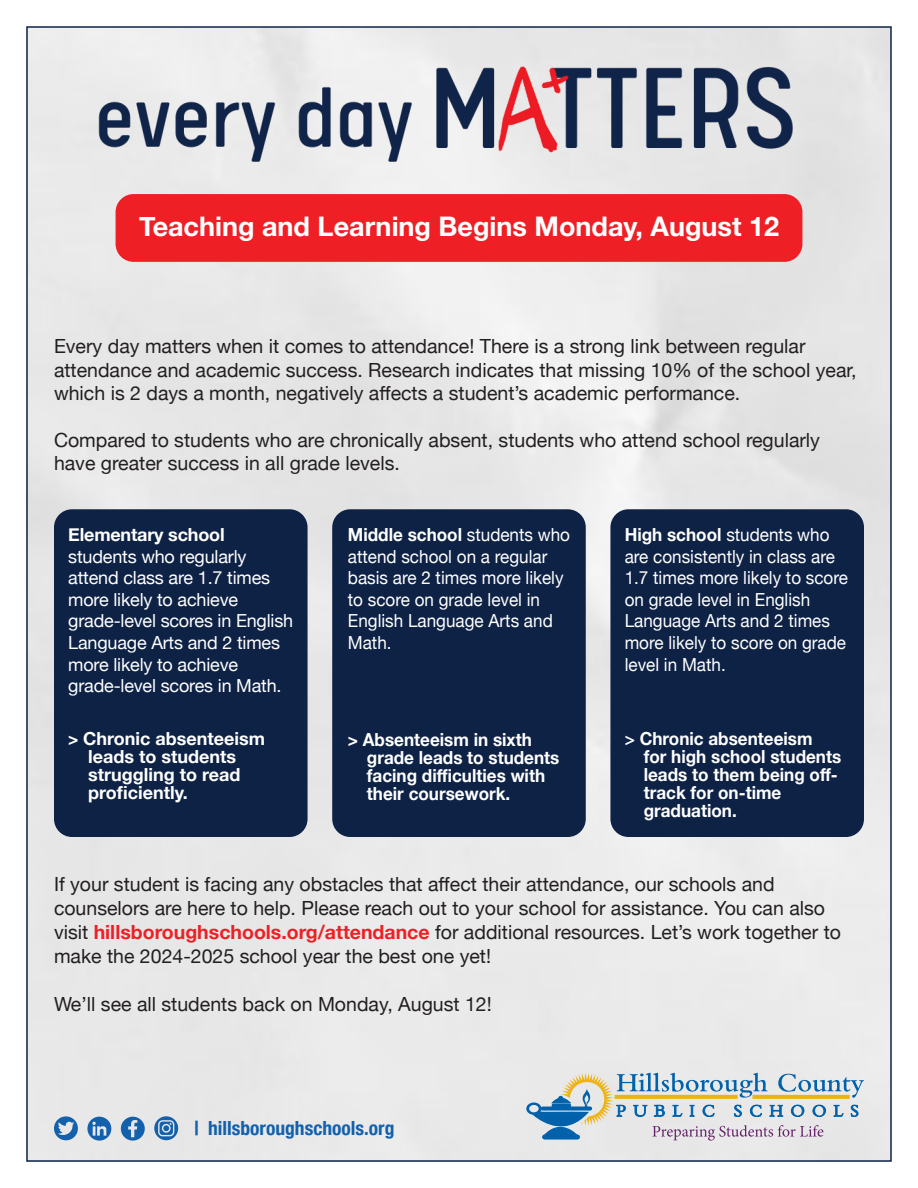
<style>
.page{position:relative;width:918px;height:1188px;background:#fff}
.page>*{position:absolute;margin:0;border:0;box-sizing:border-box;transform-origin:0 0}
.t1{font:700 27px "Helvetica Neue";color:#fff}
.t2{font:19.5px/23.4px "Helvetica Neue";color:#231f20}
.t3{font:700 condensed 19.5px "Helvetica Neue";color:#1361ac}
.t4{font:18px/21.6px "Helvetica Neue";color:#fff;scale:.95 1}
.t5{font:700 18px/18px "Helvetica Neue";color:#fff;scale:.95 1}
.t6{font:18px/21.6px "Helvetica Neue";color:#fff}
.s1{font-weight:700}
.s2{font-weight:500}
.s3{font-weight:700;color:#ee2026}
</style>
<div class="page">
<div style="left:29px;top:29px;width:860px;height:1130px;background:#e8e8e8"></div>
<svg style="left:526px;top:1073px;width:338px;height:68px;background:#c2cccf"></svg>
<svg style="left:121px;top:1117px;width:24px;height:24px"></svg>
<svg style="left:154px;top:1116px;width:24px;height:24px"></svg>
<svg style="left:87px;top:1117px;width:24px;height:24px"></svg>
<svg style="left:54px;top:1116px;width:24px;height:24px"></svg>
<div style="left:54px;top:509px;width:254px;height:328px;background:#0e2246;border-radius:18px"></div>
<div style="left:610px;top:509px;width:254px;height:328px;background:#0e2246;border-radius:18px"></div>
<div style="left:332px;top:509px;width:254px;height:328px;background:#0e2246;border-radius:18px"></div>
<div style="left:116px;top:194px;width:686px;height:68px;background:#ee2026;border-radius:18px"></div>
<img style="left:27px;top:62px;width:865px;height:114px">
<p class="t1" style="left:139px;top:205px;width:642px">Teaching and Learning Begins Monday, August 12</p>
<p class="t2" style="left:54px;top:336px;width:804px">Every day matters when it comes to attendance! There is a strong link between regular attendance and academic success. Research indicates that missing 10% of the school year, which is 2 days a month, negatively affects a student’s academic performance.</p>
<p class="t2" style="left:54px;top:429px;width:768px">Compared to students who are chronically absent, students who attend school regularly have greater success in all grade levels.</p>
<p class="t6" style="left:68px;top:525px;width:226px"><span class="s1">Elementary school </span>students who regularly attend class are 1.7 times more likely to achieve grade-level scores in English<br>Language Arts and 2 times more likely to achieve grade-level scores in Math.</p>
<p class="t5" style="left:88px;top:730px;width:188px;text-indent:-20px">&gt; Chronic absenteeism leads to students struggling to read proficiently.</p>
<p class="t4" style="left:348px;top:525px;width:235px"><span class="s1">Middle school</span> students who attend school on a regular basis are 2 times more likely to score on grade level in<br>English Language Arts and<br>Math.</p>
<p class="t5" style="left:367px;top:731px;width:204px;text-indent:-19px">&gt; Absenteeism in sixth grade leads to students facing difficulties with their coursework.</p>
<p class="t4" style="left:625px;top:525px;width:237px"><span class="s1">High school</span> students who are consistently in class are<br>1.7 times more likely to score on grade level in English<br>Language Arts and 2 times more likely to score on grade level in Math.</p>
<p class="t5" style="left:644px;top:730px;width:209px;text-indent:-19px"><span class="s2">&gt;</span> Chronic absenteeism<br>for high school students leads to them being off&shy;track for on-time graduation.</p>
<p class="t2" style="left:54px;top:873px;width:789px;line-height:24px">If your student is facing any obstacles that affect their attendance, our schools and counselors are here to help. Please reach out to your school for assistance. You can also visit <span class="s3">hillsboroughschools.org/attendance</span> for additional resources. Let’s work together to make the 2024-2025 school year the best one yet!</p>
<p class="t2" style="left:54px;top:994px;width:439px">We’ll see all students back on Monday, August 12!</p>
<p class="t3" style="left:194px;top:1112px;width:202px">| hillsboroughschools.org</p>
</div>
